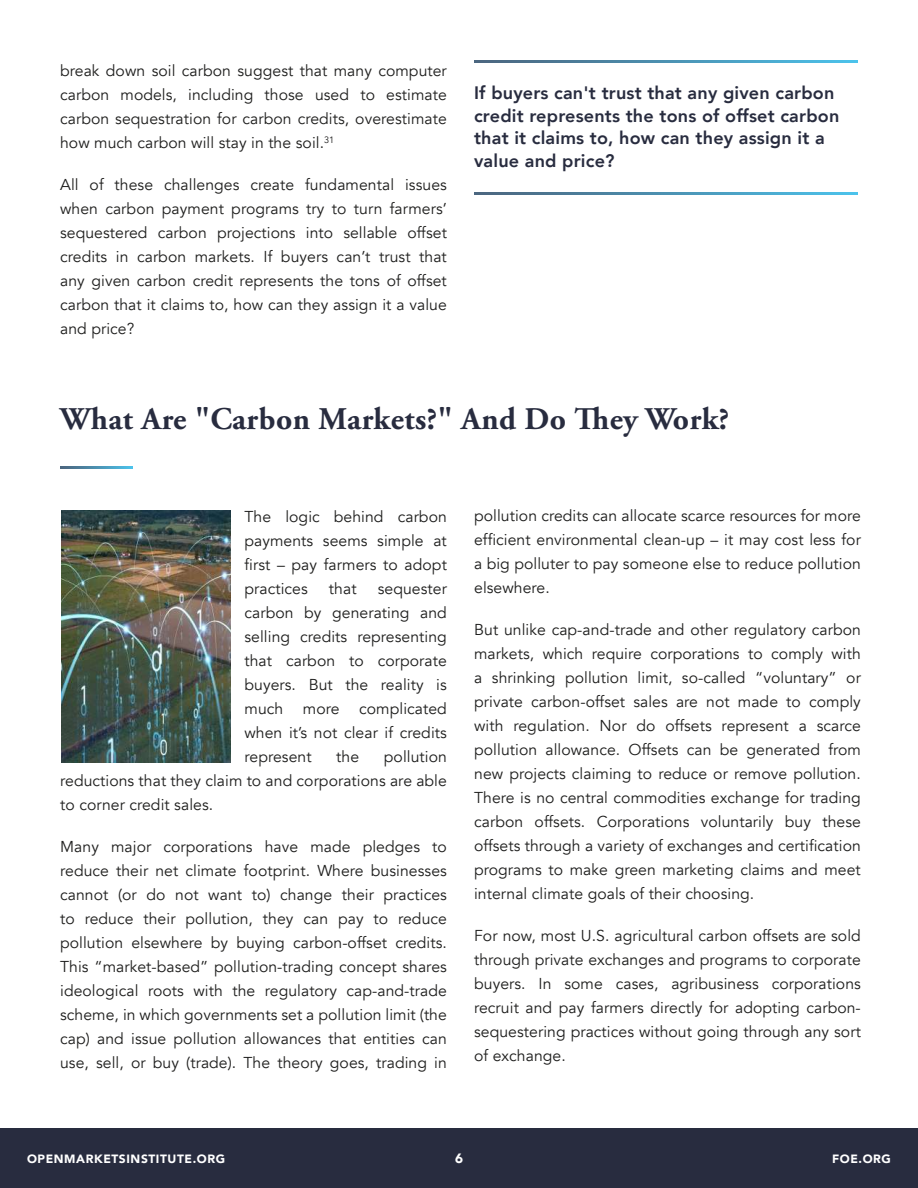
<style>
.page{position:relative;width:918px;height:1188px;background:#fff}
.page>*{position:absolute;margin:0;border:0;box-sizing:border-box;transform-origin:0 0}
.t1{font:700 31.5px "Adobe Garamond Pro";letter-spacing:.015em;color:#282c3f}
.t2{font:800 18px/22.5px "Avenir";letter-spacing:.01em;color:#282c3f}
.t3{font:15.75px/24px "Avenir";letter-spacing:.005em;color:#1e1e1d;text-align:justify}
.t4{font:900 13.5px "Avenir";color:#fff}
.t5{font:900 12px "Avenir";letter-spacing:.05em;color:#fff}
</style>
<div class="page">
<div style="left:0;top:1128px;width:918px;height:60px;background:#282c3f"></div>
<svg style="left:60px;top:466px;width:72px;height:3px"></svg>
<svg style="left:474px;top:193px;width:383px;height:2px"></svg>
<svg style="left:474px;top:61px;width:383px;height:2px"></svg>
<img style="left:62px;top:510px;width:169px;height:253px">
<p class="t3" style="left:60px;top:59px;width:388px">break down soil carbon suggest that many computer carbon models, including those used to estimate carbon sequestration for carbon credits, overestimate how much carbon will stay in the soil.<sup>31</sup></p>
<p class="t3" style="left:60px;top:173px;width:388px">All of these challenges create fundamental issues when carbon payment programs try to turn farmers’ sequestered carbon projections into sellable offset credits in carbon markets. If buyers can’t trust that any given carbon credit represents the tons of offset carbon that it claims to, how can they assign it a value and price?</p>
<p class="t2" style="left:474px;top:82px;width:367px">If buyers can't trust that any given carbon credit represents the tons of offset carbon that it claims to, how can they assign it a value and price?</p>
<h1 class="t1" style="left:60px;top:401px;width:671px">What Are "Carbon Markets?" And Do They Work?</h1>
<p class="t3" style="left:244px;top:504px;width:204px">The logic behind carbon payments seems simple at first – pay farmers to adopt practices</p>
<p class="t3" style="left:329px;top:577px;width:29px">that</p>
<p class="t3" style="left:245px;top:577px;width:204px;text-indent:133px">sequester carbon by generating and selling credits representing that carbon to corporate buyers. But the reality is much more complicated when it’s not clear if credits represent</p>
<p class="t3" style="left:60px;top:745px;width:388px;text-indent:324px">pollution reductions that they claim to and corporations are able to corner credit sales.</p>
<p class="t3" style="left:60px;top:835px;width:388px">Many major corporations have made pledges to reduce their net climate footprint. Where businesses cannot (or do not want to) change their practices to reduce their pollution, they can pay to reduce pollution elsewhere by buying carbon-offset credits.<br>This “market-based” pollution-trading concept shares ideological roots with the regulatory cap-and-trade scheme, in which governments set a pollution limit (the cap) and issue pollution allowances that entities can use, sell, or buy (trade). The theory goes, trading in</p>
<p class="t3" style="left:336px;top:745px;width:24px">the</p>
<p class="t3" style="left:474px;top:504px;width:388px">pollution credits can allocate scarce resources for more efficient environmental clean-up – it may cost less for a big polluter to pay someone else to reduce pollution elsewhere.</p>
<p class="t3" style="left:474px;top:618px;width:388px">But unlike cap-and-trade and other regulatory carbon markets, which require corporations to comply with a shrinking pollution limit, so-called “voluntary” or private carbon-offset sales are not made to comply with regulation. Nor do offsets represent a scarce pollution allowance. Offsets can be generated from new projects claiming to reduce or remove pollution.<br>There is no central commodities exchange for trading carbon offsets. Corporations voluntarily buy these offsets through a variety of exchanges and certification programs to make green marketing claims and meet internal climate goals of their choosing.</p>
<p class="t3" style="left:474px;top:924px;width:388px">For now, most U.S. agricultural carbon offsets are sold through private exchanges and programs to corporate buyers. In some cases, agribusiness corporations recruit and pay farmers directly for adopting carbon&shy;sequestering practices without going through any sort of exchange.</p>
<p class="t5" style="left:27px;top:1148px;width:200px">OPENMARKETSINSTITUTE.ORG</p>
<p class="t4" style="left:455px;top:1147px;width:9px">6</p>
<p class="t5" style="left:832px;top:1148px;width:60px">FOE.ORG</p>
</div>
